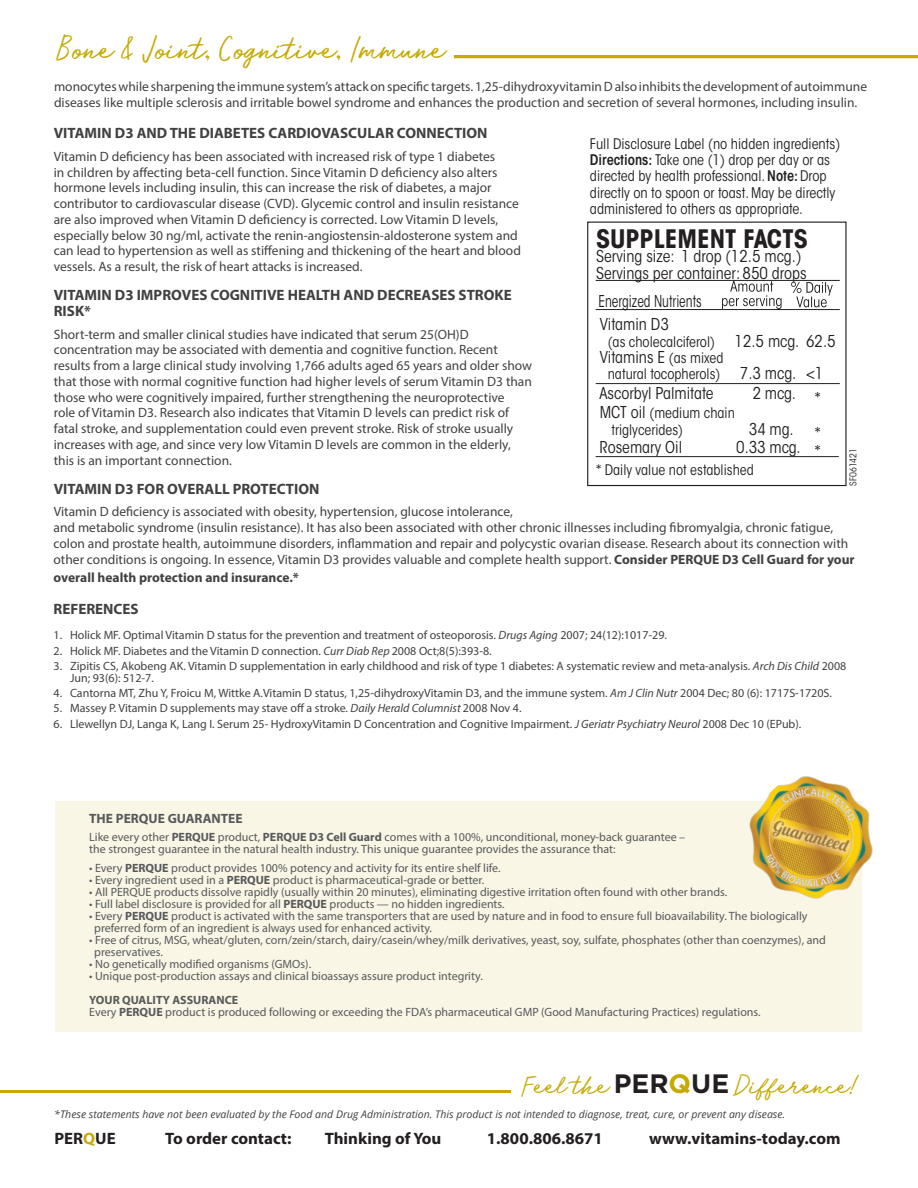
<style>
.page{position:relative;width:918px;height:1188px;background:#fff}
.page>*{position:absolute;margin:0;border:0;box-sizing:border-box;transform-origin:0 0}
.t1{font:31.5px "Run Wild";color:#c6aa01}
.t2{font:26.55px "Run Wild";color:#c6aa01}
.t3{font:700 condensed 25.35px "ITC Avant Garde Std";color:#231f20}
.t4{font:700 16.5px "Myriad Pro";color:#231f20}
.t5{font:condensed 16.2px/16.4px "ITC Avant Garde Std";color:#231f20}
.t6{font:condensed 16.2px "ITC Avant Garde Std";color:#231f20;scale:.85 1}
.t7{font:700 15px/15.8px "Myriad Pro";color:#414142}
.t8{font:condensed 14.55px/16.4px "ITC Avant Garde Std";color:#231f20}
.t9{font:condensed 14.4px/16.2px "ITC Avant Garde Std";color:#231f20}
.text{font:13.5px/15.8px "Myriad Pro";color:#414142}
.text-2{font:700 13.5px "Myriad Pro";color:#414142}
.bulletss{font:700 13.5px "Myriad Pro";color:#58595b}
.bulletss-2{font:12px "Myriad Pro";color:#58595b}
.t10{font:12px/12px "Myriad Pro";color:#414142}
.bulletss-3{font:700 12px "Myriad Pro";color:#58595b}
.t11{font:italic 10.5px "Open Sans";color:#414142}
.t12{font:condensed 9.3px "ITC Avant Garde Std";color:#231f20}
.s1{font-weight:600}
.s2{font-size:16.2px}
.s3{font-size:14.4px}
.s4{font-weight:700}
.s5{font-style:italic}
.s6{font-family:"Gotham";font-weight:700;color:#231f20}
.s7{font-family:"Gotham";font-weight:700}
.s8{color:#c6aa01}
</style>
<div class="page">
<hr style="left:0;top:1091px;width:511px;height:2px;background:#c6aa01">
<svg style="left:454px;top:55px;width:464px;height:3px"></svg>
<hr style="left:596px;top:280px;width:244px;height:1px;background:#231f20">
<hr style="left:596px;top:309px;width:244px;height:1px;background:#231f20">
<div style="left:587px;top:222px;width:260px;height:264px;border:1px solid #231f20"></div>
<hr style="left:596px;top:456px;width:243px;height:1px;background:#231f20">
<svg style="left:722px;top:281px;width:60px;height:28px"></svg>
<svg style="left:791px;top:282px;width:42px;height:25px"></svg>
<hr style="left:596px;top:383px;width:244px;height:1px;background:#231f20">
<div style="left:56px;top:801px;width:806px;height:230px;background:#f9f6e6"></div>
<img style="left:749px;top:776px;width:124px;height:123px">
<p class="t1" style="left:56px;top:27px;width:390px">Bone &amp; Joint, Cognitive, Immune</p>
<p class="text" style="left:54px;top:79px;width:815px">monocytes while sharpening the immune system’s attack on specific targets. 1,25-dihydroxyvitamin D also inhibits the development of autoimmune diseases like multiple sclerosis and irritable bowel syndrome and enhances the production and secretion of several hormones, including insulin.</p>
<p class="t7" style="left:54px;top:125px;width:435px">VITAMIN D3 AND THE DIABETES CARDIOVASCULAR CONNECTION</p>
<p class="text" style="left:54px;top:148px;width:469px">Vitamin D deficiency has been associated with increased risk of type 1 diabetes<br>in children by affecting beta-cell function. Since Vitamin D deficiency also alters hormone levels including insulin, this can increase the risk of diabetes, a major contributor to cardiovascular disease (CVD). Glycemic control and insulin resistance are also improved when Vitamin D deficiency is corrected. Low Vitamin D levels, especially below 30 ng/ml, activate the renin-angiostensin-aldosterone system and can lead to hypertension as well as stiffening and thickening of the heart and blood vessels. As a result, the risk of heart attacks is increased.</p>
<p class="t7" style="left:54px;top:287px;width:459px">VITAMIN D3 IMPROVES COGNITIVE HEALTH AND DECREASES STROKE<br>RISK*</p>
<p class="text" style="left:54px;top:326px;width:480px">Short-term and smaller clinical studies have indicated that serum 25(OH)D concentration may be associated with dementia and cognitive function. Recent results from a large clinical study involving 1,766 adults aged 65 years and older show that those with normal cognitive function had higher levels of serum Vitamin D3 than those who were cognitively impaired, further strengthening the neuroprotective<br>role of Vitamin D3. Research also indicates that Vitamin D levels can predict risk of fatal stroke, and supplementation could even prevent stroke. Risk of stroke usually increases with age, and since very low Vitamin D levels are common in the elderly, this is an important connection.</p>
<p class="t7" style="left:54px;top:480px;width:267px">VITAMIN D3 FOR OVERALL PROTECTION</p>
<p class="text" style="left:54px;top:504px;width:461px">Vitamin D deficiency is associated with obesity, hypertension, glucose intolerance,</p>
<p class="t8" style="left:590px;top:135px;width:252px">Full Disclosure Label (no hidden ingredients)<br><span class="s1">Directions:</span> Take one (1) drop per day or as directed by health professional.<span class="s1">Note:</span> Drop directly on to spoon or toast. May be directly administered to others as appropriate.</p>
<p class="t3" style="left:596px;top:222px;width:213px">SUPPLEMENT FACTS</p>
<p class="t5" style="left:596px;top:248px;width:212px">Serving size: 1 drop (12.5 mcg.)<br>Servings per container: 850 drops</p>
<p class="t5" style="left:600px;top:316px;width:71px">Vitamin D3</p>
<p class="t9" style="left:608px;top:333px;width:229px">(as cholecalciferol) <span class="s2">12.5 mcg. 62.5</span></p>
<p class="t5" style="left:600px;top:349px;width:125px">Vitamins E <span class="s3">(as mixed</span></p>
<p class="t9" style="left:608px;top:366px;width:217px">natural tocopherols) <span class="s2">7.3 mcg. &lt;1</span></p>
<p class="t9" style="left:611px;top:405px;width:125px;text-indent:-12px"><span class="s2">MCT oil</span> (medium chain triglycerides)</p>
<p class="t6" style="left:599px;top:291px;width:123px">Energized Nutrients</p>
<p class="t5" style="left:600px;top:385px;width:116px">Ascorbyl Palmitate</p>
<p class="t5" style="left:753px;top:385px;width:69px">2 mcg. *</p>
<p class="t5" style="left:600px;top:439px;width:84px">Rosemary Oil</p>
<p class="t5" style="left:736px;top:439px;width:86px">0.33 mcg. *</p>
<p class="t9" style="left:596px;top:462px;width:159px">* Daily value not established</p>
<p class="t5" style="left:749px;top:421px;width:46px">34 mg.</p>
<p class="t5" style="left:815px;top:425px;width:7px">*</p>
<p class="t12" style="left:847px;top:486px;width:39px;rotate:-90deg">SF061421</p>
<p class="text" style="left:54px;top:519px;width:803px;line-height:16.2px">and metabolic syndrome (insulin resistance). It has also been associated with other chronic illnesses including fibromyalgia, chronic fatigue, colon and prostate health, autoimmune disorders, inflammation and repair and polycystic ovarian disease. Research about its connection with other conditions is ongoing. In essence, Vitamin D3 provides valuable and complete health support. <span class="s4">Consider PERQUE D3 Cell Guard for your</span></p>
<p class="text-2" style="left:54px;top:569px;width:247px">overall health protection and insurance.*</p>
<p class="t7" style="left:54px;top:601px;width:87px">REFERENCES</p>
<p class="t10" style="left:54px;top:629px;width:615px">1. Holick MF. Optimal Vitamin D status for the prevention and treatment of osteoporosis. <span class="s5">Drugs Aging</span> 2007; 24(12):1017-29.</p>
<p class="t10" style="left:54px;top:644px;width:440px">2. Holick MF. Diabetes and the Vitamin D connection. <span class="s5">Curr Diab Rep</span> 2008 Oct;8(5):393-8.</p>
<p class="t10" style="left:70px;top:660px;width:778px;text-indent:-16px">3. Zipitis CS, Akobeng AK. Vitamin D supplementation in early childhood and risk of type 1 diabetes: A systematic review and meta-analysis. <span class="s5">Arch Dis Child</span> 2008<br>Jun; 93(6): 512-7.</p>
<p class="t10" style="left:54px;top:687px;width:780px">4. Cantorna MT, Zhu Y, Froicu M, Wittke A.Vitamin D status, 1,25-dihydroxyVitamin D3, and the immune system. <span class="s5">Am J Clin Nutr</span> 2004 Dec; 80 (6): 1717S-1720S.</p>
<p class="t10" style="left:54px;top:702px;width:469px">5. Massey P. Vitamin D supplements may stave off a stroke. <span class="s5">Daily Herald Columnist</span> 2008 Nov 4.</p>
<p class="t10" style="left:54px;top:717px;width:749px">6. Llewellyn DJ, Langa K, Lang I. Serum 25- HydroxyVitamin D Concentration and Cognitive Impairment. <span class="s5">J Geriatr Psychiatry Neurol</span> 2008 Dec 10 (EPub).</p>
<p class="bulletss" style="left:89px;top:809px;width:155px">THE PERQUE GUARANTEE</p>
<p class="bulletss-2" style="left:89px;top:830px;width:598px">Like every other <span class="s4">PERQUE</span> product, <span class="s4">PERQUE D3 Cell Guard</span> comes with a 100%, unconditional, money-back guarantee –</p>
<p class="bulletss-2" style="left:89px;top:842px;width:528px">the strongest guarantee in the natural health industry. This unique guarantee provides the assurance that:</p>
<p class="bulletss-2" style="left:89px;top:861px;width:413px">• Every <span class="s4">PERQUE</span> product provides 100% potency and activity for its entire shelf life.</p>
<p class="bulletss-2" style="left:89px;top:873px;width:397px">• Every ingredient used in a <span class="s4">PERQUE</span> product is pharmaceutical-grade or better.</p>
<p class="bulletss-2" style="left:89px;top:885px;width:640px">• All PERQUE products dissolve rapidly (usually within 20 minutes), eliminating digestive irritation often found with other brands.</p>
<p class="bulletss-2" style="left:89px;top:897px;width:417px">• Full label disclosure is provided for all <span class="s4">PERQUE</span> products — no hidden ingredients.</p>
<p class="bulletss-2" style="left:89px;top:909px;width:720px">• Every <span class="s4">PERQUE</span> product is activated with the same transporters that are used by nature and in food to ensure full bioavailability. The biologically</p>
<p class="bulletss-2" style="left:94px;top:921px;width:339px">preferred form of an ingredient is always used for enhanced activity.</p>
<p class="bulletss-2" style="left:89px;top:933px;width:738px">• Free of citrus, MSG, wheat/gluten, corn/zein/starch, dairy/casein/whey/milk derivatives, yeast, soy, sulfate, phosphates (other than coenzymes), and</p>
<p class="bulletss-2" style="left:94px;top:945px;width:70px">preservatives.</p>
<p class="bulletss-2" style="left:89px;top:957px;width:223px">• No genetically modified organisms (GMOs).</p>
<p class="bulletss-2" style="left:89px;top:969px;width:395px">• Unique post-production assays and clinical bioassays assure product integrity.</p>
<p class="bulletss-3" style="left:89px;top:992px;width:151px">YOUR QUALITY ASSURANCE</p>
<p class="bulletss-2" style="left:89px;top:1005px;width:673px">Every <span class="s4">PERQUE</span> product is produced following or exceeding the FDA’s pharmaceutical GMP (Good Manufacturing Practices) regulations.</p>
<p class="t2" style="left:521px;top:1067px;width:337px">Feel the <span class="s6">PER</span><span class="s7">Q</span><span class="s6">UE</span> Difference!</p>
<p class="t11" style="left:54px;top:1107px;width:733px">*These statements have not been evaluated by the Food and Drug Administration. This product is not intended to diagnose, treat, cure, or prevent any disease.</p>
<p class="t4" style="left:54px;top:1127px;width:63px">PER<span class="s8">Q</span>UE</p>
<p class="t4" style="left:165px;top:1127px;width:128px">To order contact:</p>
<p class="t4" style="left:325px;top:1127px;width:118px">Thinking of You</p>
<p class="t4" style="left:487px;top:1127px;width:117px">1.800.806.8671</p>
<p class="t4" style="left:649px;top:1127px;width:193px">www.vitamins-today.com</p>
</div>
